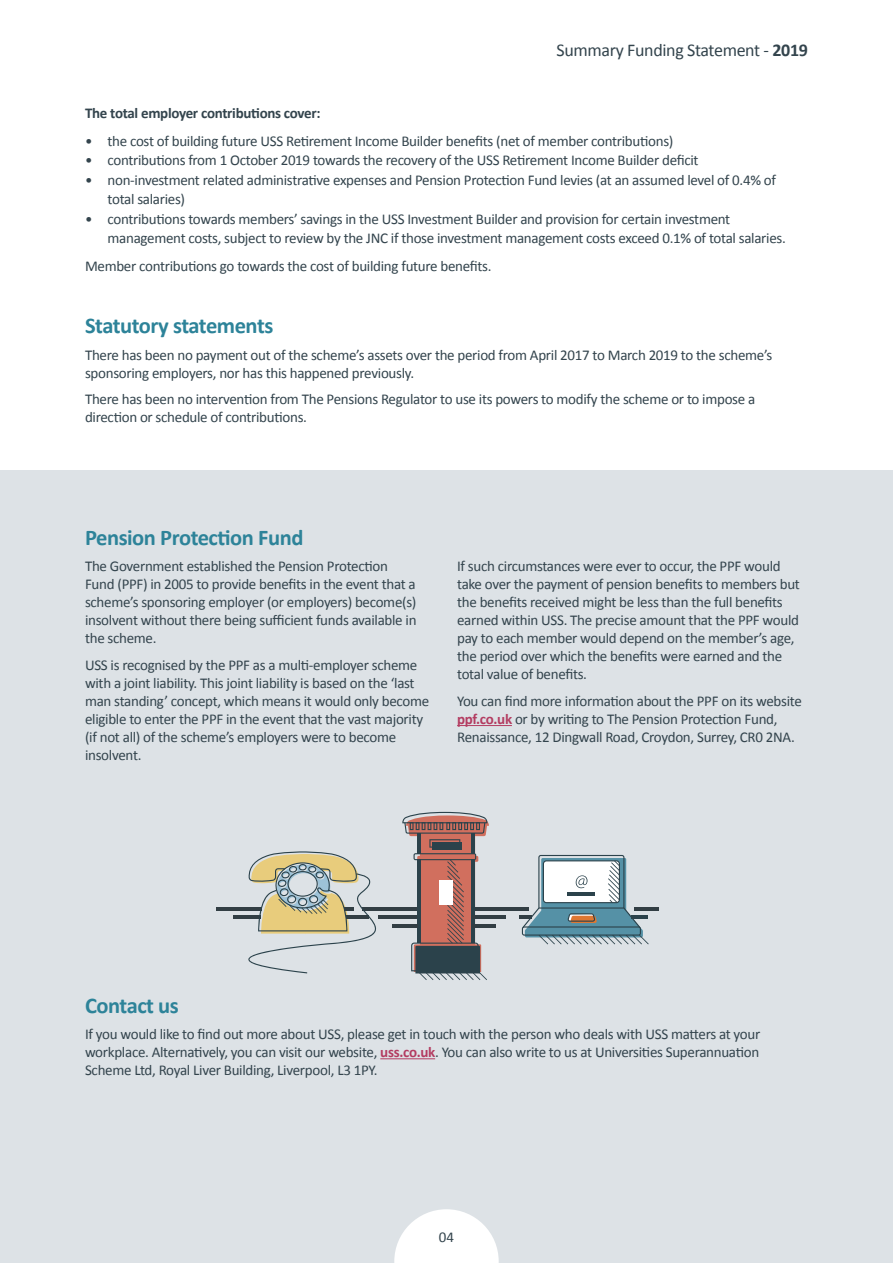
<style>
.page{position:relative;width:893px;height:1263px;background:#fff}
.page>*{position:absolute;margin:0;border:0;box-sizing:border-box;transform-origin:0 0}
.t1{font:700 22.5px "Calibri";letter-spacing:-.02em;color:#2d8399}
.t2{font:18px "Calibri";letter-spacing:-.02em;color:#33444d}
.t3{font:15px/18px "Calibri";letter-spacing:-.02em;color:#33444d}
.t4{font:700 15px "Calibri";letter-spacing:-.02em;color:#33444d}
.s1{font-weight:700}
.s2{font-weight:700;color:#b33c61}
</style>
<div class="page">
<div style="left:0;top:470px;width:893px;height:793px;background:#dde2e6"></div>
<svg style="left:394px;top:1209px;width:105px;height:54px"></svg>
<hr style="left:457px;top:725px;width:55px;height:1px;background:#b33c61">
<hr style="left:380px;top:1058px;width:55px;height:1px;background:#b33c61">
<hr style="left:472px;top:907px;width:57px;height:3px;background:#323e44">
<hr style="left:362px;top:907px;width:56px;height:3px;background:#323e44">
<hr style="left:217px;top:907px;width:45px;height:3px;background:#323e44">
<hr style="left:378px;top:915px;width:40px;height:3px;background:#323e44">
<hr style="left:233px;top:915px;width:27px;height:3px;background:#323e44">
<hr style="left:634px;top:907px;width:25px;height:3px;background:#323e44">
<hr style="left:393px;top:924px;width:25px;height:3px;background:#323e44">
<hr style="left:472px;top:924px;width:23px;height:3px;background:#323e44">
<hr style="left:472px;top:915px;width:34px;height:3px;background:#323e44">
<svg style="left:520px;top:855px;width:129px;height:89px"></svg>
<svg style="left:248px;top:851px;width:130px;height:122px"></svg>
<svg style="left:402px;top:812px;width:87px;height:168px"></svg>
<p class="t2" style="left:556px;top:38px;width:253px">Summary Funding Statement - <span class="s1">2019</span></p>
<p class="t4" style="left:85px;top:102px;width:237px">The total employer contributions cover:</p>
<p class="t3" style="left:85px;top:131px;width:590px">• the cost of building future USS Retirement Income Builder benefits (net of member contributions)</p>
<p class="t3" style="left:85px;top:151px;width:615px">• contributions from 1 October 2019 towards the recovery of the USS Retirement Income Builder deficit</p>
<p class="t3" style="left:108px;top:169px;width:670px;line-height:19.5px;text-indent:-22px">• non-investment related administrative expenses and Pension Protection Fund levies (at an assumed level of 0.4% of total salaries)</p>
<p class="t3" style="left:108px;top:208px;width:680px;line-height:19.5px;text-indent:-22px">• contributions towards members’ savings in the USS Investment Builder and provision for certain investment management costs, subject to review by the JNC if those investment management costs exceed 0.1% of total salaries.</p>
<p class="t3" style="left:85px;top:257px;width:408px">Member contributions go towards the cost of building future benefits.</p>
<h1 class="t1" style="left:85px;top:310px;width:190px">Statutory statements</h1>
<p class="t3" style="left:85px;top:345px;width:689px">There has been no payment out of the scheme’s assets over the period from April 2017 to March 2019 to the scheme’s sponsoring employers, nor has this happened previously.</p>
<p class="t3" style="left:85px;top:390px;width:672px">There has been no intervention from The Pensions Regulator to use its powers to modify the scheme or to impose a direction or schedule of contributions.</p>
<h1 class="t1" style="left:85px;top:521px;width:220px">Pension Protection Fund</h1>
<p class="t3" style="left:85px;top:557px;width:333px">The Government established the Pension Protection Fund (PPF) in 2005 to provide benefits in the event that a scheme’s sponsoring employer (or employers) become(s) insolvent without there being sufficient funds available in the scheme.</p>
<p class="t3" style="left:85px;top:655px;width:346px">USS is recognised by the PPF as a multi-employer scheme with a joint liability. This joint liability is based on the ‘last man standing’ concept, which means it would only become eligible to enter the PPF in the event that the vast majority (if not all) of the scheme’s employers were to become insolvent.</p>
<p class="t3" style="left:457px;top:557px;width:344px">If such circumstances were ever to occur, the PPF would take over the payment of pension benefits to members but the benefits received might be less than the full benefits earned within USS. The precise amount that the PPF would pay to each member would depend on the member’s age, the period over which the benefits were earned and the total value of benefits.</p>
<p class="t3" style="left:457px;top:691px;width:346px">You can find more information about the PPF on its website <span class="s2">ppf.co.uk</span> or by writing to The Pension Protection Fund,<br>Renaissance, 12 Dingwall Road, Croydon, Surrey, CR0 2NA.</p>
<h1 class="t1" style="left:85px;top:989px;width:95px">Contact us</h1>
<p class="t3" style="left:85px;top:1025px;width:677px;text-align:justify">If you would like to find out more about USS, please get in touch with the person who deals with USS matters at your workplace. Alternatively, you can visit our website, <span class="s2">uss.co.uk</span>. You can also write to us at Universities Superannuation Scheme Ltd, Royal Liver Building, Liverpool, L3 1PY.</p>
<p class="t3" style="left:439px;top:1227px;width:17px">04</p>
</div>
